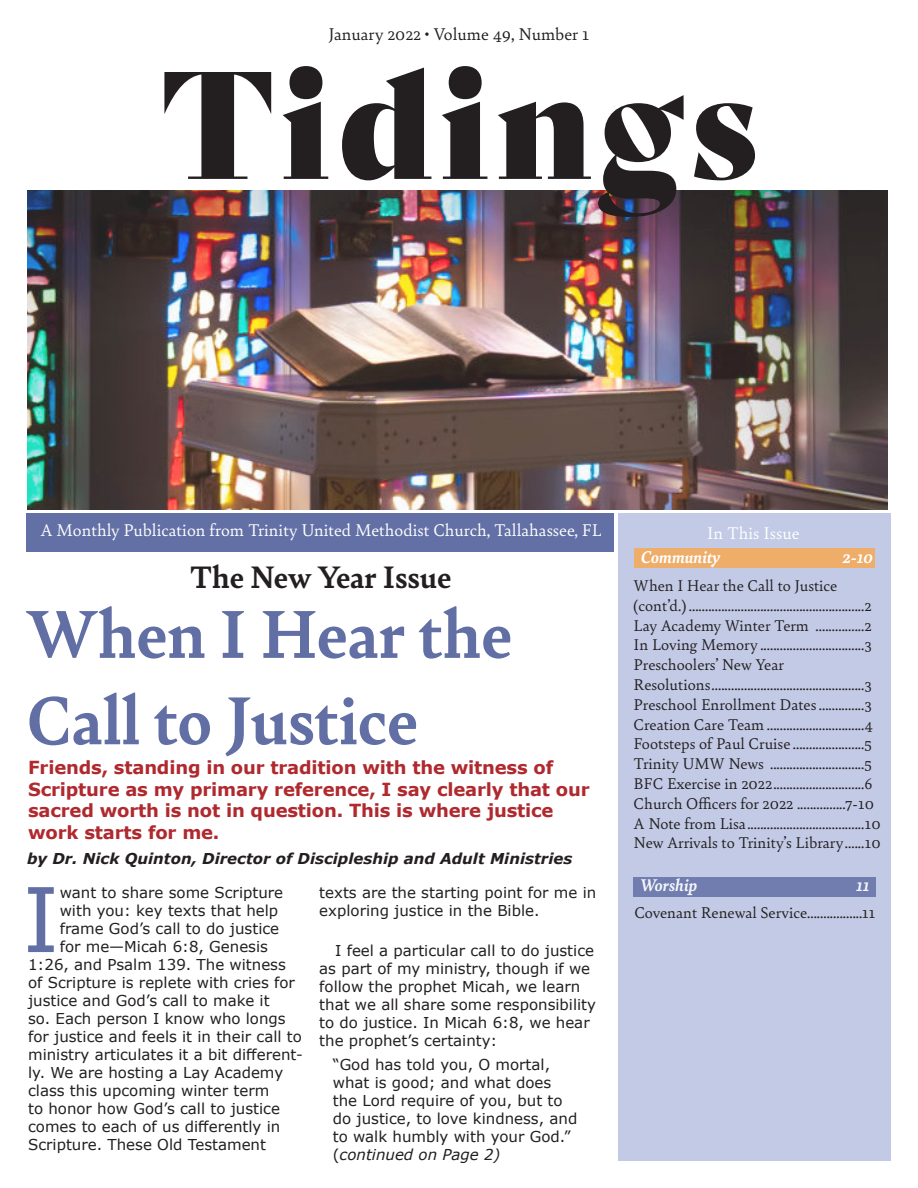
<style>
.page{position:relative;width:918px;height:1188px;background:#fff}
.page>*{position:absolute;margin:0;border:0;box-sizing:border-box;transform-origin:0 0}
.t1{font:148.5px "Bely Display";letter-spacing:.04em;color:#231f20}
.Drop_Cap{font:89.25px "Verdana";color:#616fa4}
.Article_Heading{font:700 72px/86.4px "Bely";color:#616fa4}
.Article_Heading-2{font:700 33px "Bely";color:#231f20}
.Intro{font:700 18px/21.6px "Verdana";letter-spacing:-.01em;color:#af292e}
.t2{font:18px "Bely";color:#fff}
.t3{font:18px "Bely";color:#231f20}
.Section_Headings{font:italic 700 18px "Bely";color:#fff}
.t4{font:16.5px/19.8px "Bely";color:#231f20}
.Drop_Cap-2{font:15px/18px "Verdana";color:#231f20}
.Quote_Block{font:15px/18px "Verdana";color:#231f20}
.t5{font:italic 700 15px "Verdana";color:#231f20}
.s1{font-style:italic}
</style>
<div class="page">
<img style="left:27px;top:191px;width:860px;height:319px">
<div style="left:618px;top:514px;width:273px;height:647px;background:#c2cae5"></div>
<div style="left:26px;top:514px;width:587px;height:38px;background:#6370a6"></div>
<div style="left:634px;top:549px;width:241px;height:19px;background:#eead69"></div>
<div style="left:634px;top:877px;width:242px;height:19px;background:#707dae"></div>
<p class="t3" style="left:329px;top:21px;width:262px">January 2022 • Volume 49, Number 1</p>
<p class="t1" style="left:161px;top:5px;width:598px">Tidings</p>
<p class="t2" style="left:41px;top:517px;width:563px">A Monthly Publication from Trinity United Methodist Church, Tallahassee, FL</p>
<p class="t2" style="left:707px;top:520px;width:94px">In This Issue</p>
<p class="Article_Heading-2" style="left:190px;top:554px;width:263px">The New Year Issue</p>
<p class="Article_Heading" style="left:26px;top:587px;width:487px">When I Hear the<br>Call to Justice</p>
<p class="Intro" style="left:28px;top:756px;width:563px">Friends, standing in our tradition with the witness of Scripture as my primary reference, I say clearly that our sacred worth is not in question. This is where justice work starts for me.</p>
<p class="t5" style="left:27px;top:848px;width:547px">by Dr. Nick Quinton, Director of Discipleship and Adult Ministries</p>
<p class="Drop_Cap" style="left:22px;top:858px;width:39px">I</p>
<p class="Drop_Cap-2" style="left:60px;top:883px;width:225px">want to share some Scripture</p>
<p class="Drop_Cap-2" style="left:60px;top:901px;width:220px">with you: key texts that help</p>
<p class="Drop_Cap-2" style="left:60px;top:919px;width:221px">frame God’s call to do justice</p>
<p class="Drop_Cap-2" style="left:60px;top:937px;width:210px">for me—Micah 6:8, Genesis</p>
<p class="Drop_Cap-2" style="left:28px;top:955px;width:259px">1:26, and Psalm 139. The witness</p>
<p class="Drop_Cap-2" style="left:28px;top:973px;width:268px">of Scripture is replete with cries for</p>
<p class="Drop_Cap-2" style="left:28px;top:991px;width:243px">justice and God’s call to make it</p>
<p class="Drop_Cap-2" style="left:28px;top:1009px;width:259px">so. Each person I know who longs</p>
<p class="Drop_Cap-2" style="left:28px;top:1027px;width:275px">for justice and feels it in their call to</p>
<p class="Drop_Cap-2" style="left:28px;top:1045px;width:276px">ministry articulates it a bit different-</p>
<p class="Drop_Cap-2" style="left:28px;top:1063px;width:257px">ly. We are hosting a Lay Academy</p>
<p class="Drop_Cap-2" style="left:28px;top:1081px;width:243px">class this upcoming winter term</p>
<p class="Drop_Cap-2" style="left:28px;top:1099px;width:253px">to honor how God’s call to justice</p>
<p class="Drop_Cap-2" style="left:28px;top:1117px;width:254px">comes to each of us differently in</p>
<p class="Drop_Cap-2" style="left:28px;top:1135px;width:239px">Scripture. These Old Testament</p>
<p class="Drop_Cap-2" style="left:319px;top:883px;width:279px">texts are the starting point for me in exploring justice in the Bible.</p>
<p class="Quote_Block" style="left:319px;top:941px;width:278px;text-indent:16px">I feel a particular call to do justice as part of my ministry, though if we follow the prophet Micah, we learn that we all share some responsibility to do justice. In Micah 6:8, we hear the prophet’s certainty:</p>
<p class="Quote_Block" style="left:333px;top:1056px;width:246px">“God has told you, O mortal, what is good; and what does the Lord require of you, but to do justice, to love kindness, and to walk humbly with your God.” (<span class="s1">continued on Page 2)</span></p>
<p class="Section_Headings" style="left:641px;top:544px;width:81px">Community</p>
<p class="Section_Headings" style="left:843px;top:544px;width:32px">2-10</p>
<p class="t4" style="left:634px;top:575px;width:240px">When I Hear the Call to Justice (cont’d.) ......................................................2</p>
<p class="t4" style="left:634px;top:614px;width:240px">Lay Academy Winter Term ...............2</p>
<p class="t4" style="left:634px;top:634px;width:240px">In Loving Memory ................................3</p>
<p class="t4" style="left:634px;top:654px;width:152px">Preschoolers’ New Year</p>
<p class="t4" style="left:634px;top:674px;width:240px">Resolutions...............................................3</p>
<p class="t4" style="left:634px;top:694px;width:240px">Preschool Enrollment Dates..............3</p>
<p class="t4" style="left:634px;top:713px;width:241px">Creation Care Team ..............................4</p>
<p class="t4" style="left:634px;top:733px;width:240px">Footsteps of Paul Cruise ......................5</p>
<p class="t4" style="left:634px;top:753px;width:240px">Trinity UMW News .............................5</p>
<p class="t4" style="left:634px;top:773px;width:241px">BFC Exercise in 2022............................6</p>
<p class="t4" style="left:634px;top:793px;width:242px">Church Officers for 2022 ...............7-10</p>
<p class="t4" style="left:634px;top:812px;width:249px">A Note from Lisa....................................10</p>
<p class="t4" style="left:634px;top:832px;width:249px">New Arrivals to Trinity’s Library......10</p>
<p class="Section_Headings" style="left:640px;top:872px;width:59px">Worship</p>
<p class="Section_Headings" style="left:856px;top:872px;width:15px">11</p>
<p class="t4" style="left:635px;top:901px;width:243px">Covenant Renewal Service.................11</p>
</div>
